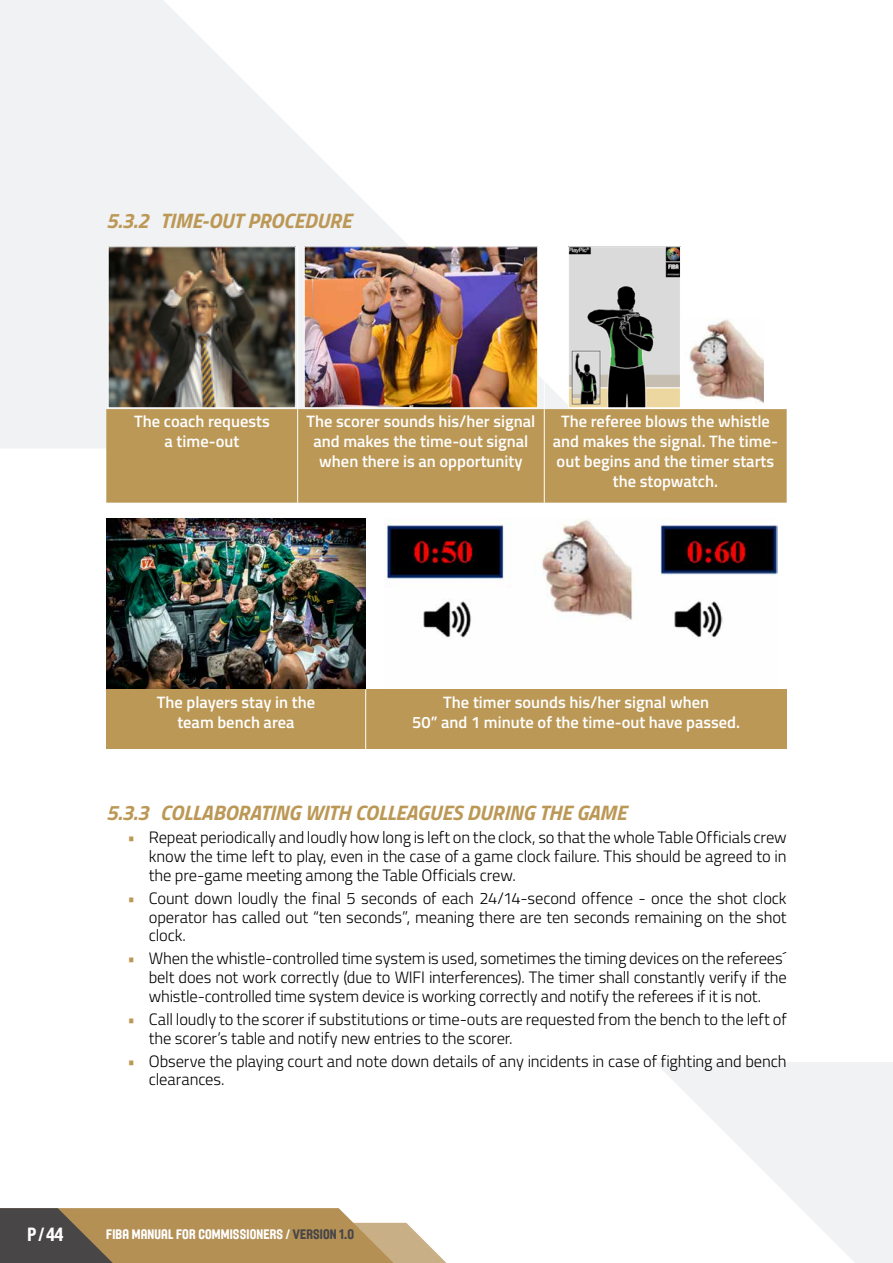
<style>
.page{position:relative;width:893px;height:1263px;background:#fff}
.page>*{position:absolute;margin:0;border:0;box-sizing:border-box;transform-origin:0 0}
.t1{font:italic 700 21px "Titillium";letter-spacing:-.005em;color:#bc9856}
.t2{font:18.75px "Fiba";color:#fff}
.t3{font:300 16.5px/18.8px "Titillium";letter-spacing:-.01em;color:#000;text-align:justify}
.t4{font:600 16.5px/19.8px "Titillium";color:#fff;text-align:center}
.t5{font:13.5px "Fiba";letter-spacing:.01em;color:#fff}
.s1{font-weight:400;color:#bc9856}
.s2{color:#474547}
</style>
<div class="page">
<svg style="left:0;top:0;width:571px;height:448px;fill:#f1f2f4"></svg>
<svg style="left:655px;top:1062px;width:238px;height:201px;fill:#f1f2f4"></svg>
<svg style="left:0;top:1208px;width:447px;height:55px;background:#a88e66"></svg>
<div style="left:106px;top:409px;width:681px;height:94px;background:#bc9856"></div>
<hr style="left:297px;top:245px;width:1px;height:164px;background:#fff">
<hr style="left:544px;top:245px;width:1px;height:164px;background:#fff">
<hr style="left:297px;top:409px;width:1px;height:94px;background:#fff">
<hr style="left:544px;top:409px;width:1px;height:94px;background:#fff">
<img style="left:110px;top:248px;width:184px;height:158px">
<div style="left:108px;top:246px;width:188px;height:162px;border:1px solid #fff"></div>
<img style="left:306px;top:248px;width:230px;height:158px">
<div style="left:304px;top:246px;width:234px;height:162px;border:1px solid #fff"></div>
<img style="left:570px;top:248px;width:109px;height:158px">
<div style="left:568px;top:246px;width:113px;height:162px;border:1px solid #fff"></div>
<img style="left:689px;top:319px;width:74px;height:84px">
<div style="left:106px;top:689px;width:260px;height:60px;background:#bc9856"></div>
<div style="left:366px;top:689px;width:421px;height:60px;background:#bc9856"></div>
<hr style="left:365px;top:689px;width:1px;height:60px;background:#fff">
<img style="left:106px;top:518px;width:259px;height:170px">
<img style="left:384px;top:519px;width:393px;height:119px">
<p class="t1" style="left:106px;top:205px;width:247px">5.3.2 TIME-OUT PROCEDURE</p>
<p class="t4" style="left:134px;top:411px;width:137px">The coach requests a time-out</p>
<p class="t4" style="left:306px;top:411px;width:230px">The scorer sounds his/her signal and makes the time-out signal when there is an opportunity</p>
<p class="t4" style="left:553px;top:411px;width:227px">The referee blows the whistle and makes the signal. The time&shy;out begins and the timer starts the stopwatch.</p>
<p class="t4" style="left:157px;top:691px;width:160px">The players stay in the team bench area</p>
<p class="t4" style="left:412px;top:691px;width:329px">The timer sounds his/her signal when<br>50” and 1 minute of the time-out have passed.</p>
<p class="t1" style="left:106px;top:797px;width:522px">5.3.3 COLLABORATING WITH COLLEAGUES DURING THE GAME</p>
<p class="t3" style="left:149px;top:827px;width:639px;text-indent:-21px"><span class="s1">•</span> Repeat periodically and loudly how long is left on the clock, so that the whole Table Officials crew know the time left to play, even in the case of a game clock failure. This should be agreed to in the pre-game meeting among the Table Officials crew.</p>
<p class="t3" style="left:149px;top:888px;width:639px;text-indent:-21px"><span class="s1">•</span> Count down loudly the final 5 seconds of each 24/14-second offence - once the shot clock operator has called out “ten seconds”, meaning there are ten seconds remaining on the shot clock.</p>
<p class="t3" style="left:149px;top:948px;width:639px;text-indent:-21px"><span class="s1">•</span> When the whistle-controlled time system is used, sometimes the timing devices on the referees´ belt does not work correctly (due to WIFI interferences). The timer shall constantly verify if the whistle-controlled time system device is working correctly and notify the referees if it is not.</p>
<p class="t3" style="left:149px;top:1009px;width:639px;text-indent:-21px"><span class="s1">•</span> Call loudly to the scorer if substitutions or time-outs are requested from the bench to the left of the scorer’s table and notify new entries to the scorer.</p>
<p class="t3" style="left:149px;top:1051px;width:639px;text-indent:-21px"><span class="s1">•</span> Observe the playing court and note down details of any incidents in case of fighting and bench clearances.</p>
<p class="t2" style="left:27px;top:1223px;width:38px">P / 44</p>
<p class="t5" style="left:106px;top:1226px;width:249px">FIBA MANUAL FOR COMMISSIONERS / <span class="s2">VERSION 1.0</span></p>
</div>
